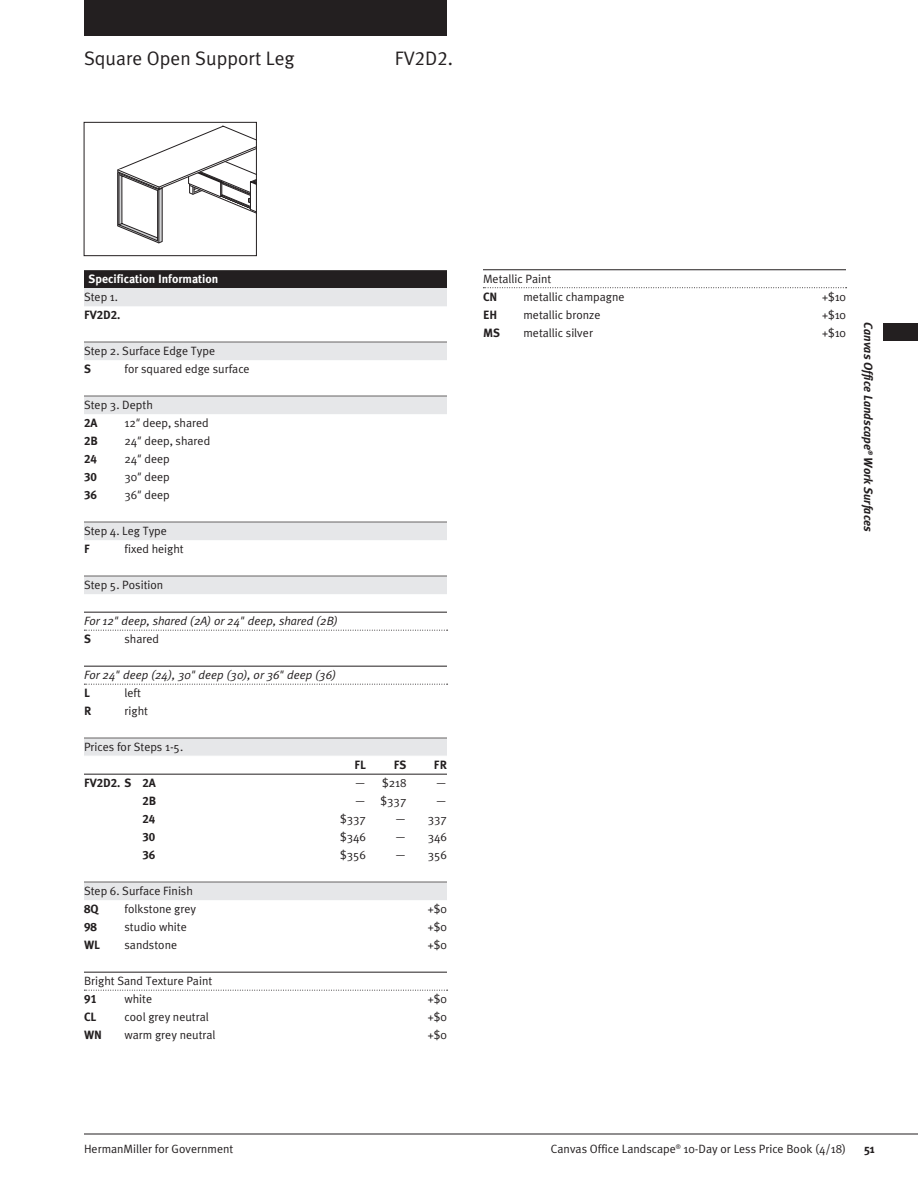
<style>
.page{position:relative;width:918px;height:1188px;background:#fff}
.page>*{position:absolute;margin:0;border:0;box-sizing:border-box;transform-origin:0 0}
.ProdName{font:19.5px "Meta HM";color:#231f20}
.ProdNums{font:19.5px "Meta Caps HM";color:#231f20}
.BodyText{font:12px "Meta HM";color:#231f20}
.GreyBarTopLine{font:12px "Meta HM";color:#231f20}
.BodyText-2{font:italic 12px "Meta HM";color:#231f20}
.FooterRecto{font:12px "Meta HM";color:#231f20}
.BodyText-3{font:700 12px "Meta Caps HM";color:#231f20}
.TabsVerso{font:italic 700 12px "Meta HM";color:#231f20}
.BlackBarColumnBreak{font:700 12px "Meta HM";color:#fff}
.GreyBar12{font:12px "Meta HM";color:#231f20}
.ColHeads{font:700 12px "Meta Caps HM";color:#231f20}
.FooterRecto-2{font:700 12px "Meta HM";color:#231f20}
.s1{font-style:italic}
</style>
<div class="page">
<div style="left:84px;top:0;width:363px;height:36px;background:#231f20"></div>
<hr style="left:84px;top:1134px;width:834px;height:1px;background:#231f20">
<div style="left:884px;top:323px;width:34px;height:18px;background:#231f20"></div>
<div style="left:84px;top:270px;width:363px;height:18px;background:#231f20"></div>
<div style="left:84px;top:288px;width:363px;height:18px;background:#e6e7e9"></div>
<hr style="left:84px;top:342px;width:363px;height:1px;background:#231f20">
<div style="left:84px;top:343px;width:363px;height:17px;background:#e6e7e9"></div>
<hr style="left:84px;top:396px;width:363px;height:1px;background:#231f20">
<div style="left:84px;top:397px;width:363px;height:17px;background:#e6e7e9"></div>
<hr style="left:84px;top:522px;width:363px;height:1px;background:#231f20">
<div style="left:84px;top:523px;width:363px;height:17px;background:#e6e7e9"></div>
<hr style="left:84px;top:576px;width:363px;height:1px;background:#231f20">
<div style="left:84px;top:577px;width:363px;height:17px;background:#e6e7e9"></div>
<hr style="left:84px;top:612px;width:363px;height:1px;background:#231f20">
<svg style="left:84px;top:630px;width:364px;height:1px"></svg>
<hr style="left:84px;top:666px;width:363px;height:1px;background:#231f20">
<svg style="left:84px;top:684px;width:364px;height:1px"></svg>
<hr style="left:84px;top:738px;width:363px;height:1px;background:#231f20">
<div style="left:84px;top:739px;width:363px;height:17px;background:#e6e7e9"></div>
<hr style="left:84px;top:774px;width:363px;height:1px;background:#231f20">
<hr style="left:84px;top:882px;width:363px;height:1px;background:#231f20">
<div style="left:84px;top:883px;width:363px;height:17px;background:#e6e7e9"></div>
<hr style="left:84px;top:972px;width:363px;height:1px;background:#231f20">
<svg style="left:84px;top:990px;width:364px;height:1px"></svg>
<svg style="left:117px;top:122px;width:140px;height:134px"></svg>
<div style="left:84px;top:122px;width:172px;height:134px;border:1px solid #231f20"></div>
<hr style="left:483px;top:269px;width:363px;height:1px;background:#231f20">
<svg style="left:483px;top:287px;width:364px;height:1px"></svg>
<p class="ProdName" style="left:84px;top:47px;width:212px">Square Open Support Leg</p>
<p class="ProdNums" style="left:395px;top:47px;width:60px">FV2D2.</p>
<p class="BlackBarColumnBreak" style="left:88px;top:272px;width:131px">Specification Information</p>
<p class="GreyBar12" style="left:84px;top:290px;width:36px">Step 1.</p>
<p class="BodyText-3" style="left:84px;top:308px;width:38px">FV2D2.</p>
<p class="GreyBarTopLine" style="left:84px;top:344px;width:133px">Step 2. Surface Edge Type</p>
<p class="BodyText-3" style="left:84px;top:362px;width:9px">S</p>
<p class="BodyText" style="left:124px;top:362px;width:127px">for squared edge surface</p>
<p class="GreyBarTopLine" style="left:84px;top:398px;width:70px">Step 3. Depth</p>
<p class="BodyText-3" style="left:84px;top:416px;width:15px">2A</p>
<p class="BodyText" style="left:124px;top:416px;width:86px">12<span class="s1">"</span> deep, shared</p>
<p class="BodyText-3" style="left:84px;top:434px;width:15px">2B</p>
<p class="BodyText" style="left:124px;top:434px;width:87px">24<span class="s1">"</span> deep, shared</p>
<p class="BodyText-3" style="left:84px;top:452px;width:14px">24</p>
<p class="BodyText" style="left:124px;top:452px;width:47px">24<span class="s1">"</span> deep</p>
<p class="BodyText-3" style="left:84px;top:470px;width:14px">30</p>
<p class="BodyText" style="left:124px;top:470px;width:47px">30<span class="s1">"</span> deep</p>
<p class="BodyText-3" style="left:84px;top:488px;width:14px">36</p>
<p class="BodyText" style="left:124px;top:488px;width:47px">36<span class="s1">"</span> deep</p>
<p class="GreyBarTopLine" style="left:84px;top:524px;width:84px">Step 4. Leg Type</p>
<p class="BodyText-3" style="left:84px;top:542px;width:7px">F</p>
<p class="BodyText" style="left:124px;top:542px;width:61px">fixed height</p>
<p class="GreyBarTopLine" style="left:84px;top:578px;width:81px">Step 5. Position</p>
<p class="BodyText-2" style="left:84px;top:614px;width:255px">For 12" deep, shared (2A) or 24" deep, shared (2B)</p>
<p class="BodyText-3" style="left:84px;top:632px;width:9px">S</p>
<p class="BodyText" style="left:124px;top:632px;width:36px">shared</p>
<p class="BodyText-2" style="left:84px;top:668px;width:254px">For 24" deep (24), 30" deep (30), or 36" deep (36)</p>
<p class="BodyText-3" style="left:84px;top:686px;width:7px">L</p>
<p class="BodyText" style="left:124px;top:686px;width:18px">left</p>
<p class="BodyText-3" style="left:84px;top:704px;width:9px">R</p>
<p class="BodyText" style="left:124px;top:704px;width:25px">right</p>
<p class="GreyBarTopLine" style="left:84px;top:740px;width:101px">Prices for Steps 1-5.</p>
<p class="ColHeads" style="left:354px;top:758px;width:13px">FL</p>
<p class="ColHeads" style="left:394px;top:758px;width:14px">FS</p>
<p class="ColHeads" style="left:434px;top:758px;width:15px">FR</p>
<p class="BodyText-3" style="left:84px;top:776px;width:73px">FV2D2. S 2A</p>
<p class="BodyText" style="left:354px;top:776px;width:54px">— $218</p>
<p class="BodyText" style="left:435px;top:776px;width:13px">—</p>
<p class="BodyText-3" style="left:142px;top:794px;width:15px">2B</p>
<p class="BodyText" style="left:354px;top:794px;width:54px">— $337</p>
<p class="BodyText" style="left:435px;top:794px;width:13px">—</p>
<p class="BodyText-3" style="left:142px;top:812px;width:14px">24</p>
<p class="BodyText" style="left:340px;top:812px;width:27px">$337</p>
<p class="BodyText" style="left:395px;top:812px;width:54px">— 337</p>
<p class="BodyText-3" style="left:142px;top:830px;width:14px">30</p>
<p class="BodyText" style="left:340px;top:830px;width:27px">$346</p>
<p class="BodyText" style="left:395px;top:830px;width:54px">— 346</p>
<p class="BodyText-3" style="left:142px;top:848px;width:14px">36</p>
<p class="BodyText" style="left:340px;top:848px;width:27px">$356</p>
<p class="BodyText" style="left:395px;top:848px;width:54px">— 356</p>
<p class="GreyBarTopLine" style="left:84px;top:884px;width:110px">Step 6. Surface Finish</p>
<p class="BodyText-3" style="left:84px;top:902px;width:16px">8Q</p>
<p class="BodyText" style="left:124px;top:902px;width:73px">folkstone grey</p>
<p class="BodyText" style="left:428px;top:902px;width:21px">+$0</p>
<p class="BodyText-3" style="left:84px;top:920px;width:14px">98</p>
<p class="BodyText" style="left:124px;top:920px;width:64px">studio white</p>
<p class="BodyText" style="left:428px;top:920px;width:21px">+$0</p>
<p class="BodyText-3" style="left:84px;top:938px;width:18px">WL</p>
<p class="BodyText" style="left:124px;top:938px;width:54px">sandstone</p>
<p class="BodyText" style="left:428px;top:938px;width:21px">+$0</p>
<p class="BodyText" style="left:84px;top:974px;width:130px">Bright Sand Texture Paint</p>
<p class="BodyText-3" style="left:84px;top:992px;width:14px">91</p>
<p class="BodyText" style="left:124px;top:992px;width:29px">white</p>
<p class="BodyText" style="left:428px;top:992px;width:21px">+$0</p>
<p class="BodyText-3" style="left:84px;top:1010px;width:14px">CL</p>
<p class="BodyText" style="left:124px;top:1010px;width:86px">cool grey neutral</p>
<p class="BodyText" style="left:428px;top:1010px;width:21px">+$0</p>
<p class="BodyText-3" style="left:84px;top:1028px;width:20px">WN</p>
<p class="BodyText" style="left:124px;top:1028px;width:93px">warm grey neutral</p>
<p class="BodyText" style="left:428px;top:1028px;width:21px">+$0</p>
<p class="BodyText" style="left:483px;top:271px;width:70px">Metallic Paint</p>
<p class="BodyText-3" style="left:483px;top:289px;width:16px">CN</p>
<p class="BodyText" style="left:523px;top:289px;width:102px">metallic champagne</p>
<p class="BodyText" style="left:822px;top:289px;width:25px">+$10</p>
<p class="BodyText-3" style="left:483px;top:307px;width:16px">EH</p>
<p class="BodyText" style="left:523px;top:307px;width:79px">metallic bronze</p>
<p class="BodyText" style="left:822px;top:307px;width:25px">+$10</p>
<p class="BodyText-3" style="left:483px;top:325px;width:19px">MS</p>
<p class="BodyText" style="left:523px;top:325px;width:71px">metallic silver</p>
<p class="BodyText" style="left:822px;top:325px;width:25px">+$10</p>
<p class="TabsVerso" style="left:875px;top:322px;width:211px;rotate:90deg">Canvas Office Landscape® Work Surfaces</p>
<p class="FooterRecto" style="left:84px;top:1141px;width:151px">HermanMiller for Government</p>
<p class="FooterRecto" style="left:551px;top:1141px;width:297px">Canvas Office Landscape® 10-Day or Less Price Book (4/18)</p>
<p class="FooterRecto-2" style="left:864px;top:1141px;width:12px">51</p>
</div>
